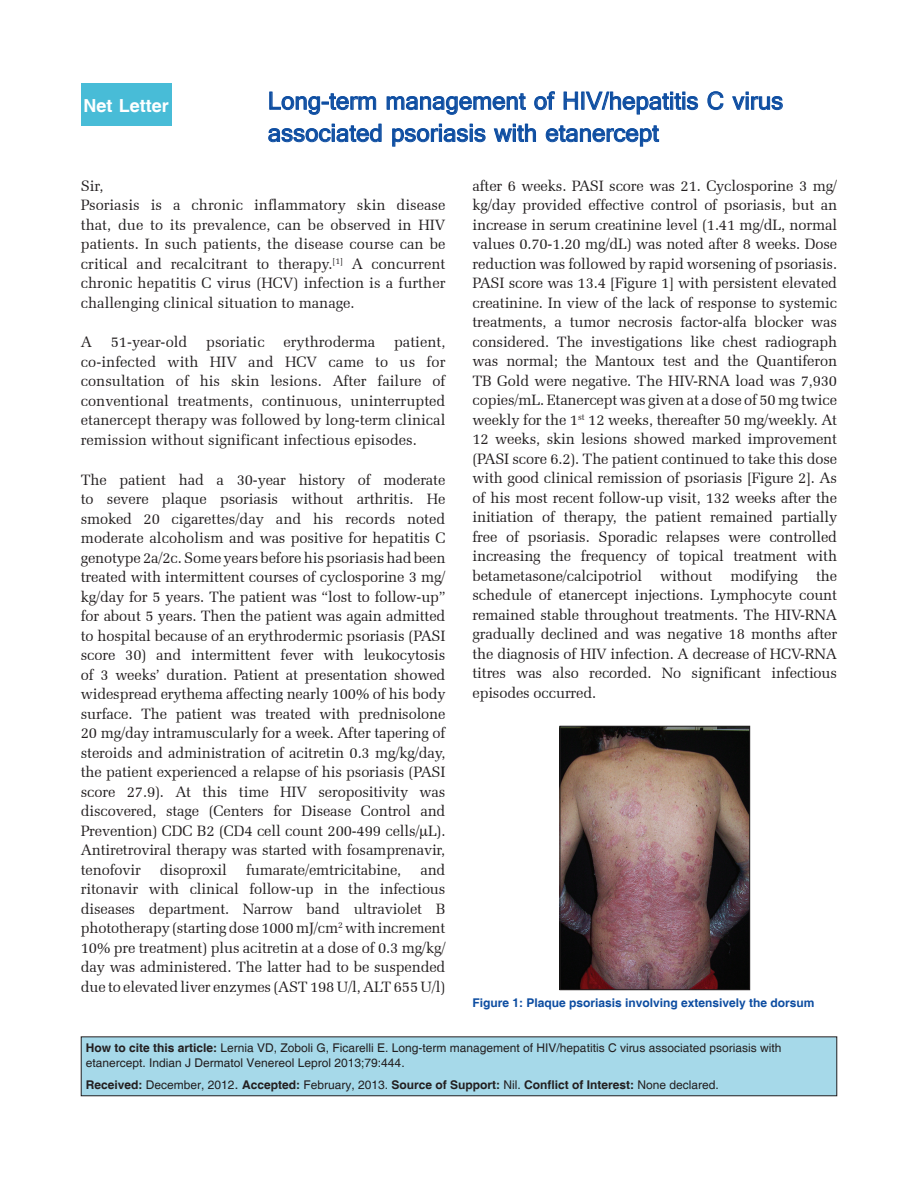
<style>
.page{position:relative;width:918px;height:1188px;background:#fff}
.page>*{position:absolute;margin:0;border:0;box-sizing:border-box;transform-origin:0 0}
.AT{font:24px/32.1px "Microsoft Sans Serif";color:#0d4da1}
.AH{font:700 18px "Helvetica";color:#fff}
.TX{font:15px/19.5px "Zapf Elliptical 711 BT";letter-spacing:-.01em;color:#231f20;text-align:justify}
.TX_No_After_Space{font:15px "Zapf Elliptical 711 BT";color:#231f20}
.HTC{font:12px/14.4px "Helvetica";color:#231f20}
.HTC-2{font:700 12px "Helvetica";color:#231f20}
.FGC{font:700 12px "Helvetica";color:#0d4da1}
.s1{font-weight:700}
.s2{font-weight:400}
.s3{font-family:"Arial";font-weight:400;font-size:15px}
</style>
<div class="page">
<div style="left:81px;top:83px;width:91px;height:43px;background:#48bcd7"></div>
<svg style="left:269px;top:91px;width:107px;height:24px"></svg>
<svg style="left:386px;top:93px;width:140px;height:22px"></svg>
<svg style="left:534px;top:91px;width:21px;height:19px"></svg>
<svg style="left:563px;top:91px;width:15px;height:19px"></svg>
<div style="left:581px;top:92px;width:3px;height:18px;border:1px solid #0d4da1"></div>
<svg style="left:585px;top:91px;width:113px;height:24px"></svg>
<svg style="left:707px;top:91px;width:17px;height:19px"></svg>
<svg style="left:732px;top:92px;width:51px;height:18px"></svg>
<svg style="left:268px;top:123px;width:114px;height:19px"></svg>
<svg style="left:392px;top:124px;width:94px;height:23px"></svg>
<svg style="left:493px;top:123px;width:43px;height:19px"></svg>
<svg style="left:546px;top:125px;width:113px;height:22px"></svg>
<div style="left:81px;top:1037px;width:756px;height:59px;background:#a6d9e9"></div>
<div style="left:81px;top:1036px;width:756px;height:60px;border:1px solid #231f20"></div>
<img style="left:562px;top:728px;width:186px;height:260px">
<div style="left:560px;top:726px;width:190px;height:264px;border:1px solid #231f20"></div>
<p class="AH" style="left:83px;top:94px;width:87px">Net Letter</p>
<p class="AT" style="left:268px;top:85px;width:517px">Long‑term management of HIV/hepatitis C virus associated psoriasis with etanercept</p>
<p class="TX_No_After_Space" style="left:81px;top:177px;width:24px">Sir,</p>
<p class="TX" style="left:81px;top:195px;width:366px">Psoriasis is a chronic inflammatory skin disease that, due to its prevalence, can be observed in HIV patients. In such patients, the disease course can be critical and recalcitrant to therapy.<sup>[1]</sup> A concurrent chronic hepatitis C virus (HCV) infection is a further challenging clinical situation to manage.</p>
<p class="TX" style="left:81px;top:333px;width:296px">A 51‑year‑old psoriatic erythroderma</p>
<p class="TX" style="left:81px;top:333px;width:366px;text-indent:313px">patient, co‑infected with HIV and HCV came to us for consultation of his skin lesions. After failure of conventional treatments, continuous, uninterrupted etanercept therapy was followed by long‑term clinical remission without significant infectious episodes.</p>
<p class="TX" style="left:81px;top:470px;width:366px">The patient had a 30‑year history of moderate to severe plaque psoriasis without arthritis. He smoked 20 cigarettes/day and his records noted moderate alcoholism and was positive for hepatitis C genotype 2a/2c. Some years before his psoriasis had been treated with intermittent courses of cyclosporine 3 mg/ kg/day for 5 years. The patient was “lost to follow‑up” for about 5 years. Then the patient was again admitted to hospital because of an erythrodermic psoriasis (PASI score 30) and intermittent fever with leukocytosis of 3 weeks’ duration. Patient at presentation showed widespread erythema affecting nearly 100% of his body surface. The patient was treated with prednisolone 20 mg/day intramuscularly for a week. After tapering of steroids and administration of acitretin 0.3 mg/kg/day, the patient experienced a relapse of his psoriasis (PASI score 27.9). At this time HIV seropositivity was discovered, stage (Centers for Disease Control and Prevention) CDC B2 (CD4 cell count 200‑499 cells/ L).<br>Antiretroviral therapy was started with fosamprenavir, tenofovir</p>
<p class="TX" style="left:160px;top:860px;width:69px">disoproxil</p>
<p class="TX" style="left:246px;top:860px;width:157px">fumarate/emtricitabine,</p>
<p class="TX" style="left:81px;top:860px;width:366px;text-indent:340px">and ritonavir with clinical follow‑up in the infectious diseases department. Narrow band ultraviolet B phototherapy (starting dose 1000mJ/cm<sup>2</sup> with increment 10% pre treatment) plus acitretin at a dose of 0.3 mg/kg/ day was administered. The latter had to be suspended due to elevated liver enzymes (AST 198 U/l, ALT 655 U/l)</p>
<p class="TX" style="left:473px;top:176px;width:366px">after 6 weeks. PASI score was 21. Cyclosporine 3 mg/ kg/day provided effective control of psoriasis, but an increase in serum creatinine level (1.41 mg/dL, normal values 0.70‑1.20 mg/dL) was noted after 8 weeks. Dose reduction was followed by rapid worsening of psoriasis.<br>PASI score was 13.4 [Figure 1] with persistent elevated creatinine. In view of the lack of response to systemic treatments, a tumor necrosis factor‑alfa blocker was considered. The investigations like chest radiograph was normal; the Mantoux test and the Quantiferon TB Gold were negative. The HIV‑RNA load was 7,930 copies/mL. Etanercept was given at a dose of 50 mg twice weekly for the 1<sup>st</sup> 12 weeks, thereafter 50 mg/weekly. At 12 weeks, skin lesions showed marked improvement (PASI score 6.2). The patient continued to take this dose with good clinical remission of psoriasis [Figure 2]. As of his most recent follow‑up visit, 132 weeks after the initiation of therapy, the patient remained partially free of psoriasis. Sporadic relapses were controlled increasing the frequency of topical treatment with betametasone/calcipotriol without modifying the schedule of etanercept injections. Lymphocyte count remained stable throughout treatments. The HIV‑RNA gradually declined and was negative 18 months after the diagnosis of HIV infection. A decrease of HCV‑RNA titres was also recorded. No significant infectious episodes occurred.</p>
<p class="FGC" style="left:473px;top:996px;width:344px">Figure 1: Plaque psoriasis involving extensively the dorsum</p>
<p class="HTC" style="left:86px;top:1041px;width:697px"><span class="s1">How to cite this article:</span> Lernia VD, Zoboli G, Ficarelli E. Long-term management of HIV/hepatitis C virus associated psoriasis with etanercept. Indian J Dermatol Venereol Leprol 2013;79:444.</p>
<p class="HTC-2" style="left:86px;top:1077px;width:635px">Received: <span class="s2">December, 2012</span><span class="s3">.</span> Accepted: <span class="s2">February, 2013.</span> Source of Support: <span class="s2">Nil.</span> Conflict of Interest: <span class="s2">None declared.</span></p>
</div>
